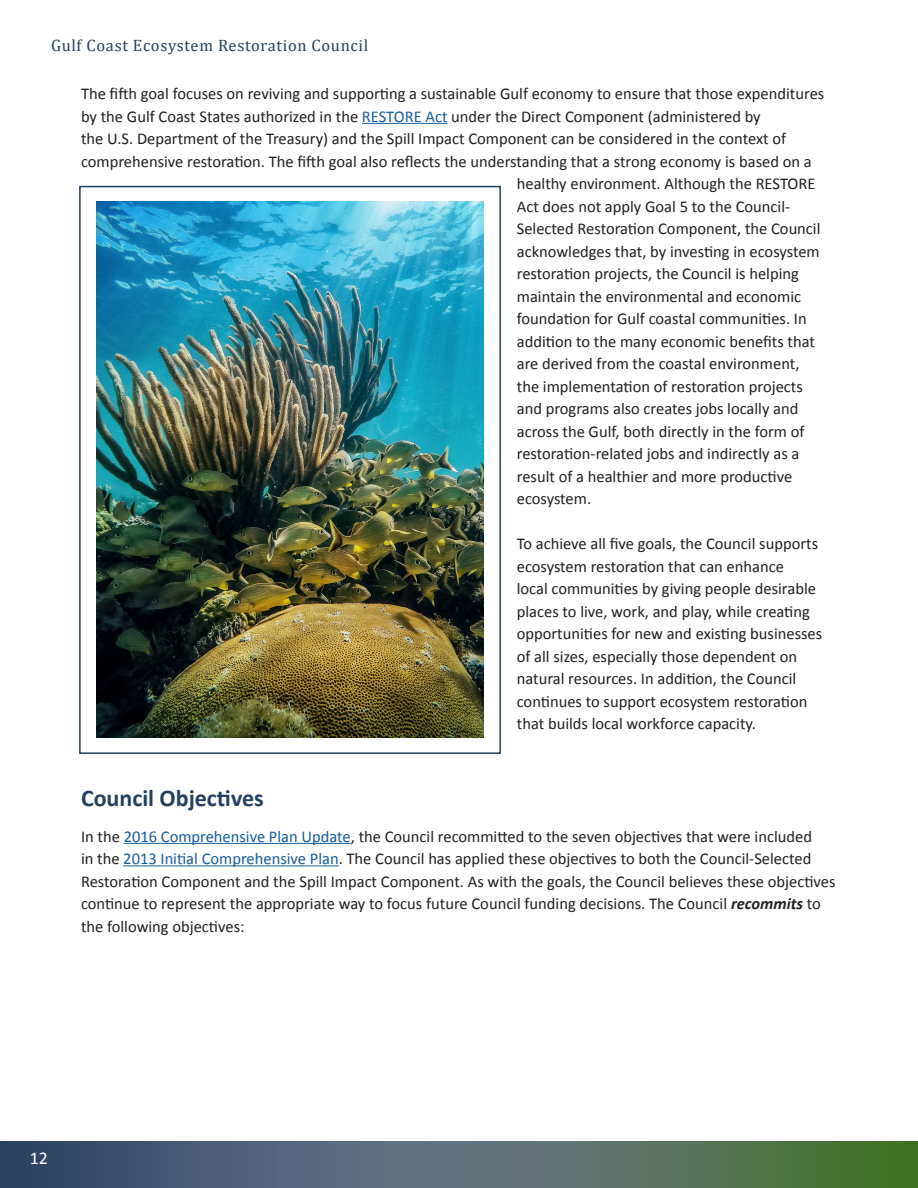
<style>
.page{position:relative;width:918px;height:1188px;background:#fff}
.page>*{position:absolute;margin:0;border:0;box-sizing:border-box;transform-origin:0 0}
.t1{font:700 24px "Calibri";color:#25405e}
.t2{font:18px "Calibri";color:#fff}
.Body_Text{font:16.5px/22.5px "Calibri";color:#231f20}
.t3{font:16.5px "Cambria";letter-spacing:.04em;color:#25405e}
.s1{color:#175d9e}
.s2{font-weight:700;font-style:italic}
</style>
<div class="page">
<img style="left:0;top:1141px;width:918px;height:47px">
<hr style="left:362px;top:123px;width:86px;height:1px;background:#175d9e">
<hr style="left:124px;top:843px;width:227px;height:1px;background:#175d9e">
<hr style="left:123px;top:865px;width:216px;height:1px;background:#175d9e">
<img style="left:97px;top:202px;width:386px;height:536px">
<div style="left:79px;top:186px;width:422px;height:568px;border:2px solid #25405e"></div>
<p class="t3" style="left:51px;top:36px;width:319px">Gulf Coast Ecosystem Restoration Council</p>
<p class="Body_Text" style="left:81px;top:82px;width:745px">The fifth goal focuses on reviving and supporting a sustainable Gulf economy to ensure that those expenditures</p>
<p class="Body_Text" style="left:81px;top:105px;width:681px">by the Gulf Coast States authorized in the <span class="s1">RESTORE Act</span> under the Direct Component (administered by</p>
<p class="Body_Text" style="left:81px;top:127px;width:707px">the U.S. Department of the Treasury) and the Spill Impact Component can be considered in the context of</p>
<p class="Body_Text" style="left:81px;top:150px;width:732px">comprehensive restoration. The fifth goal also reflects the understanding that a strong economy is based on a</p>
<p class="Body_Text" style="left:517px;top:172px;width:300px">healthy environment. Although the RESTORE</p>
<p class="Body_Text" style="left:517px;top:195px;width:275px">Act does not apply Goal 5 to the Council-</p>
<p class="Body_Text" style="left:517px;top:217px;width:305px">Selected Restoration Component, the Council</p>
<p class="Body_Text" style="left:517px;top:240px;width:305px">acknowledges that, by investing in ecosystem</p>
<p class="Body_Text" style="left:517px;top:262px;width:284px">restoration projects, the Council is helping</p>
<p class="Body_Text" style="left:517px;top:285px;width:286px">maintain the environmental and economic</p>
<p class="Body_Text" style="left:517px;top:307px;width:291px">foundation for Gulf coastal communities. In</p>
<p class="Body_Text" style="left:517px;top:330px;width:300px">addition to the many economic benefits that</p>
<p class="Body_Text" style="left:517px;top:352px;width:284px">are derived from the coastal environment,</p>
<p class="Body_Text" style="left:517px;top:375px;width:288px">the implementation of restoration projects</p>
<p class="Body_Text" style="left:517px;top:397px;width:283px">and programs also creates jobs locally and</p>
<p class="Body_Text" style="left:517px;top:420px;width:289px">across the Gulf, both directly in the form of</p>
<p class="Body_Text" style="left:517px;top:442px;width:284px">restoration-related jobs and indirectly as a</p>
<p class="Body_Text" style="left:517px;top:465px;width:277px">result of a healthier and more productive</p>
<p class="Body_Text" style="left:517px;top:487px;width:76px">ecosystem.</p>
<p class="Body_Text" style="left:517px;top:532px;width:307px">To achieve all five goals, the Council supports ecosystem restoration that can enhance<br>local communities by giving people desirable places to live, work, and play, while creating opportunities for new and existing businesses of all sizes, especially those dependent on natural resources. In addition, the Council continues to support ecosystem restoration that builds local workforce capacity.</p>
<h2 class="t1" style="left:81px;top:783px;width:184px">Council Objectives</h2>
<p class="Body_Text" style="left:81px;top:825px;width:756px">In the <span class="s1">2016 Comprehensive Plan Update</span>, the Council recommitted to the seven objectives that were included<br>in the <span class="s1">2013 Initial Comprehensive Plan</span>. The Council has applied these objectives to both the Council-Selected Restoration Component and the Spill Impact Component. As with the goals, the Council believes these objectives continue to represent the appropriate way to focus future Council funding decisions. The Council <span class="s2">recommits</span> to the following objectives:</p>
<p class="t2" style="left:30px;top:1147px;width:20px">12</p>
</div>
